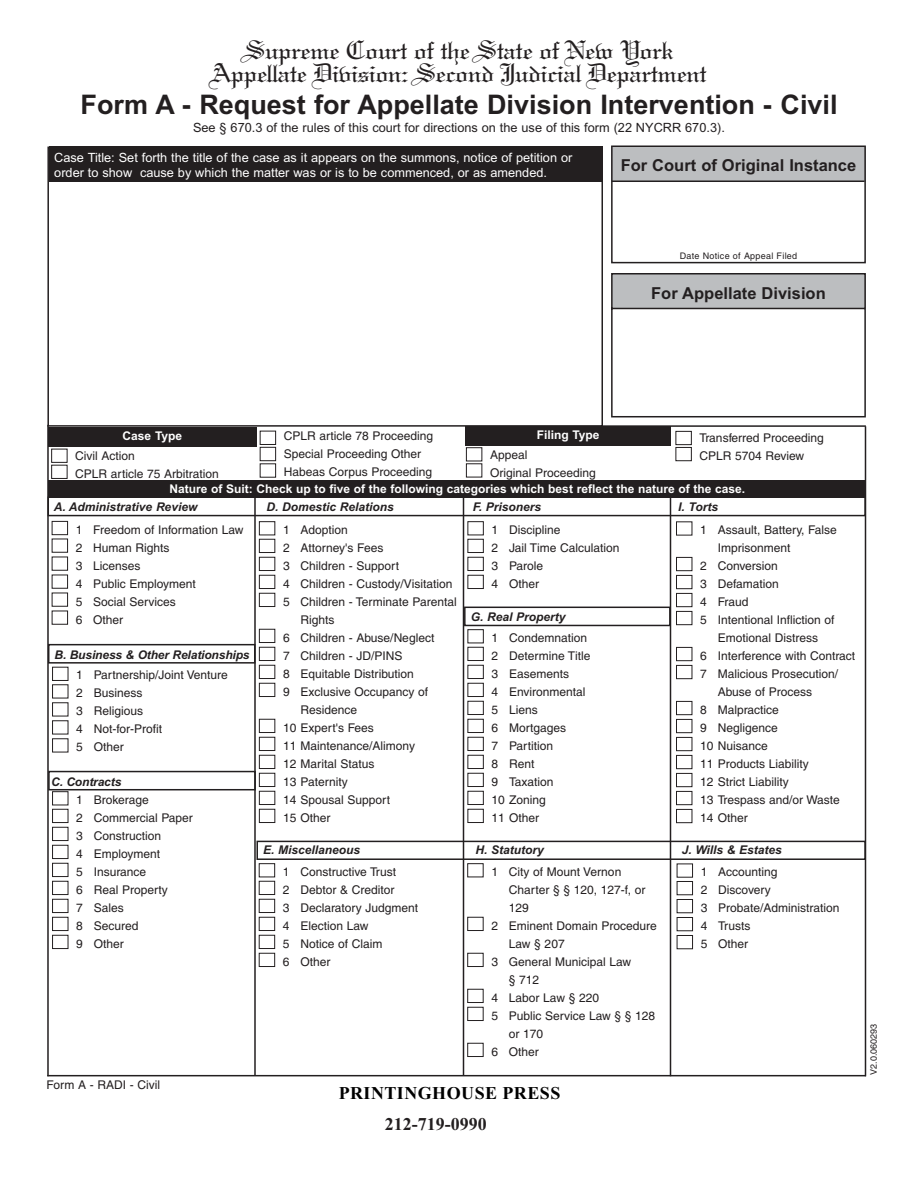
<style>
.page{position:relative;width:918px;height:1188px;background:#fff}
.page>*{position:absolute;margin:0;border:0;box-sizing:border-box;transform-origin:0 0}
.t1{font:27px/23.2px "Wedding Text BT";color:#231f20;text-align:center}
.t2{font:700 27px "Arial";color:#231f20}
.t3{font:700 18px "Times New Roman";letter-spacing:.025em;color:#000}
.t4{font:700 18px "Times New Roman";color:#231f20}
.t5{font:700 16.5px "Arial";color:#231f20}
.t6{font:12.75px/15.3px "Arial";color:#fff}
.t7{font:12.75px "Arial";color:#231f20}
.t8{font:12px/18px "Helvetica";color:#231f20}
.t9{font:italic 700 12px "Arial";color:#231f20}
.t10{font:700 12px "Arial";color:#fff}
.t11{font:9px "Helvetica";letter-spacing:.03em;color:#231f20}
.t12{font:9px "Helvetica";color:#231f20}
</style>
<div class="page">
<div style="left:48px;top:496px;width:818px;height:20px;border:2px solid #231f20"></div>
<div style="left:612px;top:146px;width:254px;height:36px;background:#bcbec0"></div>
<div style="left:49px;top:147px;width:554px;height:35px;background:#231f20"></div>
<div style="left:47px;top:147px;width:556px;height:280px;border:2px solid #231f20"></div>
<div style="left:611px;top:146px;width:255px;height:117px;border:2px solid #231f20"></div>
<svg style="left:611px;top:180px;width:255px;height:238px"></svg>
<div style="left:48px;top:644px;width:208px;height:20px;border:2px solid #231f20"></div>
<div style="left:465px;top:426px;width:206px;height:20px;background:#231f20"></div>
<div style="left:49px;top:480px;width:817px;height:16px;background:#231f20"></div>
<hr style="left:254px;top:496px;width:2px;height:579px;background:#231f20">
<hr style="left:47px;top:425px;width:2px;height:651px;background:#231f20">
<hr style="left:865px;top:426px;width:1px;height:650px;background:#231f20">
<div style="left:48px;top:771px;width:208px;height:19px;border:2px solid #231f20"></div>
<div style="left:256px;top:841px;width:610px;height:19px;border:2px solid #231f20"></div>
<div style="left:464px;top:607px;width:207px;height:19px;border:2px solid #231f20"></div>
<svg style="left:51px;top:448px;width:17px;height:31px"></svg>
<svg style="left:259px;top:430px;width:17px;height:48px"></svg>
<svg style="left:51px;top:521px;width:17px;height:104px"></svg>
<svg style="left:52px;top:666px;width:17px;height:87px"></svg>
<svg style="left:52px;top:791px;width:17px;height:158px"></svg>
<svg style="left:258px;top:863px;width:17px;height:104px"></svg>
<svg style="left:467px;top:863px;width:17px;height:194px"></svg>
<svg style="left:259px;top:521px;width:225px;height:68px"></svg>
<svg style="left:259px;top:592px;width:225px;height:231px"></svg>
<svg style="left:676px;top:521px;width:17px;height:302px"></svg>
<svg style="left:676px;top:863px;width:17px;height:87px"></svg>
<svg style="left:466px;top:447px;width:17px;height:31px"></svg>
<svg style="left:675px;top:431px;width:17px;height:30px"></svg>
<div style="left:48px;top:427px;width:208px;height:20px;background:#231f20"></div>
<hr style="left:601px;top:425px;width:265px;height:2px;background:#231f20">
<hr style="left:463px;top:497px;width:1px;height:579px;background:#231f20">
<hr style="left:670px;top:496px;width:1px;height:580px;background:#231f20">
<hr style="left:47px;top:1075px;width:819px;height:1px;background:#231f20">
<h1 class="t1" style="left:211px;top:38px;width:497px">Supreme Court of the State of New York<br>Appellate Division: Second Judicial Department</h1>
<h1 class="t2" style="left:81px;top:94px;width:758px">Form A - Request for Appellate Division Intervention - Civil</h1>
<p class="t7" style="left:193px;top:120px;width:533px">See § 670.3 of the rules of this court for directions on the use of this form (22 NYCRR 670.3).</p>
<p class="t6" style="left:54px;top:150px;width:520px">Case Title: Set forth the title of the case as it appears on the summons, notice of petition or order to show cause by which the matter was or is to be commenced, or as amended.</p>
<h3 class="t5" style="left:621px;top:159px;width:237px">For Court of Original Instance</h3>
<p class="t11" style="left:680px;top:253px;width:119px">Date Notice of Appeal Filed</p>
<h3 class="t5" style="left:651px;top:287px;width:176px">For Appellate Division</h3>
<p class="t10" style="left:123px;top:432px;width:61px">Case Type</p>
<p class="t8" style="left:75px;top:448px;width:145px">Civil Action<br>CPLR article 75 Arbitration</p>
<p class="t8" style="left:284px;top:428px;width:151px">CPLR article 78 Proceeding<br>Special Proceeding Other<br>Habeas Corpus Proceeding</p>
<p class="t10" style="left:537px;top:431px;width:64px">Filing Type</p>
<p class="t8" style="left:490px;top:446px;width:107px">Appeal<br>Original Proceeding</p>
<p class="t8" style="left:700px;top:430px;width:126px">Transferred Proceeding<br>CPLR 5704 Review</p>
<p class="t10" style="left:170px;top:484px;width:577px">Nature of Suit: Check up to five of the following categories which best reflect the nature of the case.</p>
<p class="t9" style="left:54px;top:500px;width:145px">A. Administrative Review</p>
<p class="t9" style="left:267px;top:500px;width:129px">D. Domestic Relations</p>
<p class="t9" style="left:473px;top:500px;width:70px">F. Prisoners</p>
<p class="t9" style="left:678px;top:500px;width:41px">I. Torts</p>
<p class="t8" style="left:76px;top:522px;width:169px">1 Freedom of Information Law<br>2 Human Rights<br>3 Licenses<br>4 Public Employment<br>5 Social Services<br>6 Other</p>
<p class="t9" style="left:55px;top:647px;width:197px">B. Business &amp; Other Relationships</p>
<p class="t8" style="left:76px;top:667px;width:153px">1 Partnership/Joint Venture<br>2 Business<br>3 Religious<br>4 Not-for-Profit<br>5 Other</p>
<p class="t9" style="left:51px;top:774px;width:72px">C. Contracts</p>
<p class="t8" style="left:76px;top:792px;width:118px">1 Brokerage<br>2 Commercial Paper<br>3 Construction<br>4 Employment<br>5 Insurance<br>6 Real Property<br>7 Sales<br>8 Secured<br>9 Other</p>
<p class="t8" style="left:46px;top:1077px;width:115px">Form A - RADI - Civil</p>
<p class="t8" style="left:283px;top:522px;width:66px">1 Adoption</p>
<p class="t8" style="left:283px;top:540px;width:102px">2 Attorney's Fees</p>
<p class="t8" style="left:283px;top:558px;width:118px">3 Children - Support</p>
<p class="t8" style="left:283px;top:576px;width:171px">4 Children - Custody/Visitation</p>
<p class="t8" style="left:283px;top:594px;width:175px">5 Children - Terminate Parental</p>
<p class="t8" style="left:301px;top:612px;width:36px">Rights</p>
<p class="t8" style="left:283px;top:630px;width:153px">6 Children - Abuse/Neglect</p>
<p class="t8" style="left:283px;top:648px;width:121px">7 Children - JD/PINS</p>
<p class="t8" style="left:283px;top:666px;width:132px">8 Equitable Distribution</p>
<p class="t8" style="left:283px;top:684px;width:147px">9 Exclusive Occupancy of</p>
<p class="t8" style="left:301px;top:702px;width:58px">Residence</p>
<p class="t8" style="left:283px;top:720px;width:92px">10 Expert's Fees</p>
<p class="t8" style="left:283px;top:738px;width:134px">11 Maintenance/Alimony</p>
<p class="t8" style="left:283px;top:756px;width:93px">12 Marital Status</p>
<p class="t8" style="left:283px;top:774px;width:66px">13 Paternity</p>
<p class="t8" style="left:283px;top:792px;width:109px">14 Spousal Support</p>
<p class="t8" style="left:283px;top:810px;width:49px">15 Other</p>
<p class="t8" style="left:492px;top:522px;width:130px">1 Discipline<br>2 Jail Time Calculation<br>3 Parole<br>4 Other</p>
<p class="t9" style="left:471px;top:610px;width:96px">G. Real Property</p>
<p class="t8" style="left:492px;top:630px;width:100px">1 Condemnation<br>2 Determine Title<br>3 Easements<br>4 Environmental<br>5 Liens<br>6 Mortgages<br>7 Partition<br>8 Rent<br>9 Taxation<br>10 Zoning<br>11 Other</p>
<p class="t8" style="left:700px;top:522px;width:138px">1 Assault, Battery, False</p>
<p class="t8" style="left:718px;top:540px;width:74px">Imprisonment</p>
<p class="t8" style="left:700px;top:558px;width:79px">2 Conversion</p>
<p class="t8" style="left:700px;top:576px;width:80px">3 Defamation</p>
<p class="t8" style="left:700px;top:594px;width:50px">4 Fraud</p>
<p class="t8" style="left:700px;top:612px;width:136px">5 Intentional Infliction of</p>
<p class="t8" style="left:718px;top:630px;width:102px">Emotional Distress</p>
<p class="t8" style="left:700px;top:648px;width:157px">6 Interference with Contract</p>
<p class="t8" style="left:700px;top:666px;width:139px">7 Malicious Prosecution/</p>
<p class="t8" style="left:718px;top:684px;width:96px">Abuse of Process</p>
<p class="t8" style="left:700px;top:702px;width:80px">8 Malpractice</p>
<p class="t8" style="left:700px;top:720px;width:79px">9 Negligence</p>
<p class="t8" style="left:700px;top:738px;width:69px">10 Nuisance</p>
<p class="t8" style="left:700px;top:756px;width:110px">11 Products Liability</p>
<p class="t8" style="left:700px;top:774px;width:90px">12 Strict Liability</p>
<p class="t8" style="left:700px;top:792px;width:141px">13 Trespass and/or Waste</p>
<p class="t8" style="left:700px;top:810px;width:49px">14 Other</p>
<p class="t9" style="left:263px;top:843px;width:99px">E. Miscellaneous</p>
<p class="t9" style="left:475px;top:843px;width:70px">H. Statutory</p>
<p class="t9" style="left:682px;top:843px;width:102px">J. Wills &amp; Estates</p>
<p class="t8" style="left:283px;top:864px;width:137px">1 Constructive Trust<br>2 Debtor &amp; Creditor<br>3 Declaratory Judgment<br>4 Election Law<br>5 Notice of Claim<br>6 Other</p>
<p class="t8" style="left:491px;top:864px;width:131px">1 City of Mount Vernon</p>
<p class="t8" style="left:509px;top:882px;width:138px">Charter § § 120, 127-f, or</p>
<p class="t8" style="left:509px;top:900px;width:22px">129</p>
<p class="t8" style="left:491px;top:918px;width:167px">2 Eminent Domain Procedure</p>
<p class="t8" style="left:509px;top:936px;width:57px">Law § 207</p>
<p class="t8" style="left:491px;top:954px;width:141px">3 General Municipal Law</p>
<p class="t8" style="left:509px;top:972px;width:32px">§ 712</p>
<p class="t8" style="left:491px;top:990px;width:109px">4 Labor Law § 220</p>
<p class="t8" style="left:491px;top:1008px;width:165px">5 Public Service Law § § 128</p>
<p class="t8" style="left:509px;top:1026px;width:36px">or 170</p>
<p class="t8" style="left:491px;top:1044px;width:49px">6 Other</p>
<h2 class="t3" style="left:339px;top:1083px;width:223px">PRINTINGHOUSE PRESS</h2>
<h2 class="t4" style="left:385px;top:1114px;width:103px">212-719-0990</h2>
<p class="t8" style="left:701px;top:864px;width:140px">1 Accounting<br>2 Discovery<br>3 Probate/Administration<br>4 Trusts<br>5 Other</p>
<p class="t12" style="left:870px;top:1075px;width:53px;rotate:-90deg">V2.0.060293</p>
</div>
